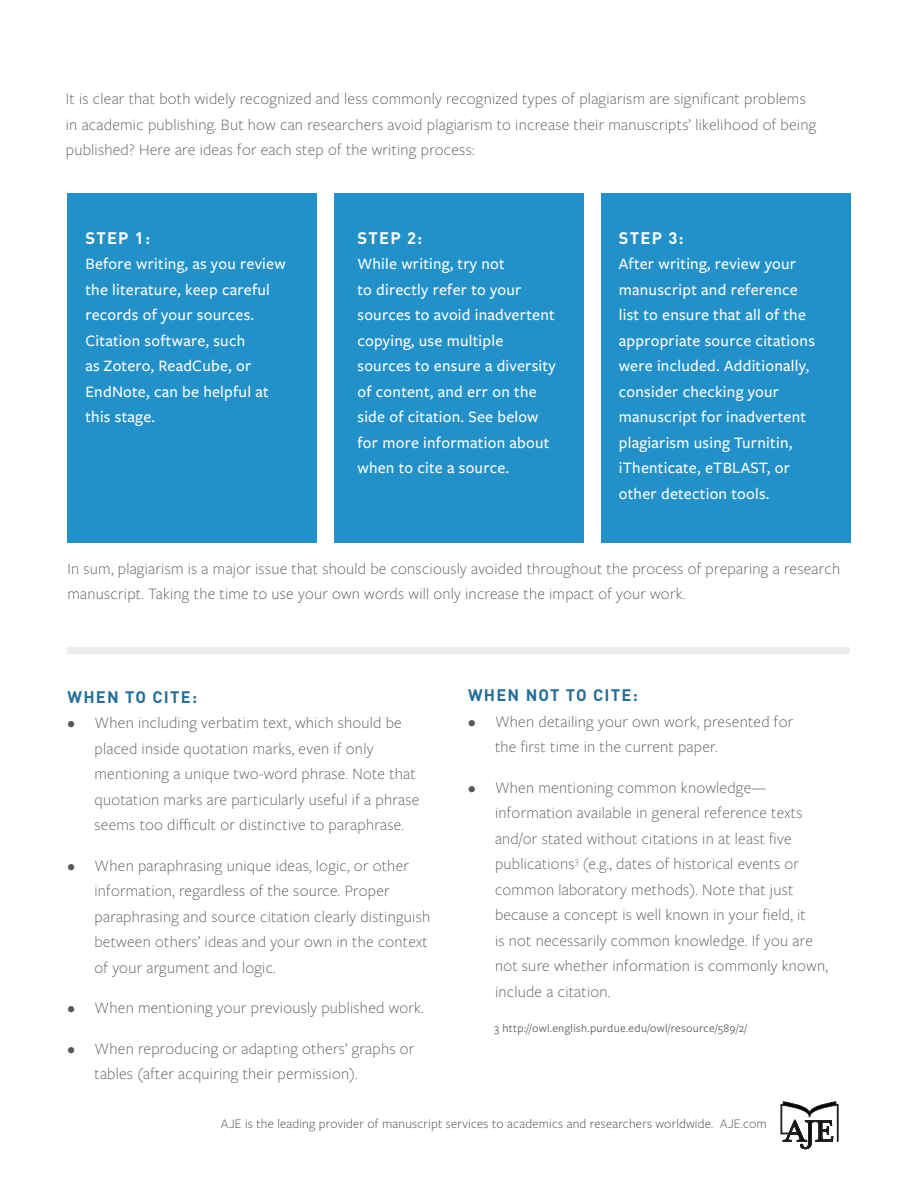
<style>
.page{position:relative;width:918px;height:1188px;background:#fff}
.page>*{position:absolute;margin:0;border:0;box-sizing:border-box;transform-origin:0 0}
.Body_text{font:300 16.5px/25.5px "Freight Sans Pro";letter-spacing:.015em;color:#57585a}
.Reversed_body_text{font:500 16.5px/25.5px "Freight Sans Pro";letter-spacing:.015em;color:#fff}
.category{font:700 16.5px "DIN";letter-spacing:.075em;color:#256f9a}
.category_reversed{font:700 16.5px "DIN";letter-spacing:.075em;color:#fff}
.t1{font:300 13.5px "Freight Sans Pro";letter-spacing:.015em;color:#3e3e3f}
.Footnote{font:12px "Freight Sans Pro";letter-spacing:.025em;color:#57585a}
</style>
<div class="page">
<svg style="left:781px;top:1101px;width:57px;height:48px"></svg>
<div style="left:68px;top:193px;width:249px;height:350px;background:#2391c9"></div>
<div style="left:334px;top:193px;width:250px;height:350px;background:#2391c9"></div>
<div style="left:601px;top:193px;width:249px;height:350px;background:#2391c9"></div>
<div style="left:68px;top:647px;width:782px;height:7px;background:#ededee"></div>
<p class="Body_text" style="left:66px;top:85px;width:752px">It is clear that both widely recognized and less commonly recognized types of plagiarism are significant problems in academic publishing. But how can researchers avoid plagiarism to increase their manuscripts’ likelihood of being published? Here are ideas for each step of the writing process:</p>
<p class="category_reversed" style="left:85px;top:227px;width:66px">STEP 1:</p>
<p class="Reversed_body_text" style="left:85px;top:250px;width:202px">Before writing, as you review the literature, keep careful records of your sources.<br>Citation software, such<br>as Zotero, ReadCube, or<br>EndNote, can be helpful at this stage.</p>
<p class="category_reversed" style="left:357px;top:227px;width:66px">STEP 2:</p>
<p class="Reversed_body_text" style="left:357px;top:250px;width:200px">While writing, try not<br>to directly refer to your sources to avoid inadvertent copying, use multiple sources to ensure a diversity of content, and err on the side of citation. See below for more information about when to cite a source.</p>
<p class="category_reversed" style="left:619px;top:227px;width:66px">STEP 3:</p>
<p class="Reversed_body_text" style="left:619px;top:250px;width:198px">After writing, review your manuscript and reference list to ensure that all of the appropriate source citations were included. Additionally, consider checking your manuscript for inadvertent plagiarism using Turnitin, iThenticate, eTBLAST, or other detection tools.</p>
<p class="Body_text" style="left:68px;top:555px;width:774px">In sum, plagiarism is a major issue that should be consciously avoided throughout the process of preparing a research manuscript. Taking the time to use your own words will only increase the impact of your work.</p>
<p class="category" style="left:68px;top:686px;width:131px">WHEN TO CITE:</p>
<p class="Body_text" style="left:94px;top:709px;width:326px;text-indent:-27px">• When including verbatim text, which should be placed inside quotation marks, even if only mentioning a unique two-word phrase. Note that quotation marks are particularly useful if a phrase seems too difficult or distinctive to paraphrase.</p>
<p class="Body_text" style="left:94px;top:852px;width:337px;text-indent:-27px">• When paraphrasing unique ideas, logic, or other information, regardless of the source. Proper paraphrasing and source citation clearly distinguish between others’ ideas and your own in the context of your argument and logic.</p>
<p class="Body_text" style="left:68px;top:994px;width:358px">• When mentioning your previously published work.</p>
<p class="Body_text" style="left:94px;top:1035px;width:321px;text-indent:-27px">• When reproducing or adapting others’ graphs or tables (after acquiring their permission).</p>
<p class="category" style="left:468px;top:684px;width:171px">WHEN NOT TO CITE:</p>
<p class="Body_text" style="left:495px;top:708px;width:300px;text-indent:-27px">• When detailing your own work, presented for the first time in the current paper.</p>
<p class="Body_text" style="left:495px;top:774px;width:334px;text-indent:-27px">• When mentioning common knowledge— information available in general reference texts and/or stated without citations in at least five publications<sup>3</sup> (e.g., dates of historical events or common laboratory methods). Note that just because a concept is well known in your field, it<br>is not necessarily common knowledge. If you are not sure whether information is commonly known, include a citation.</p>
<p class="Footnote" style="left:494px;top:1020px;width:254px">3 http://owl.english.purdue.edu/owl/resource/589/2/</p>
<p class="t1" style="left:221px;top:1115px;width:547px">AJE is the leading provider of manuscript services to academics and researchers worldwide. AJE.com</p>
</div>
